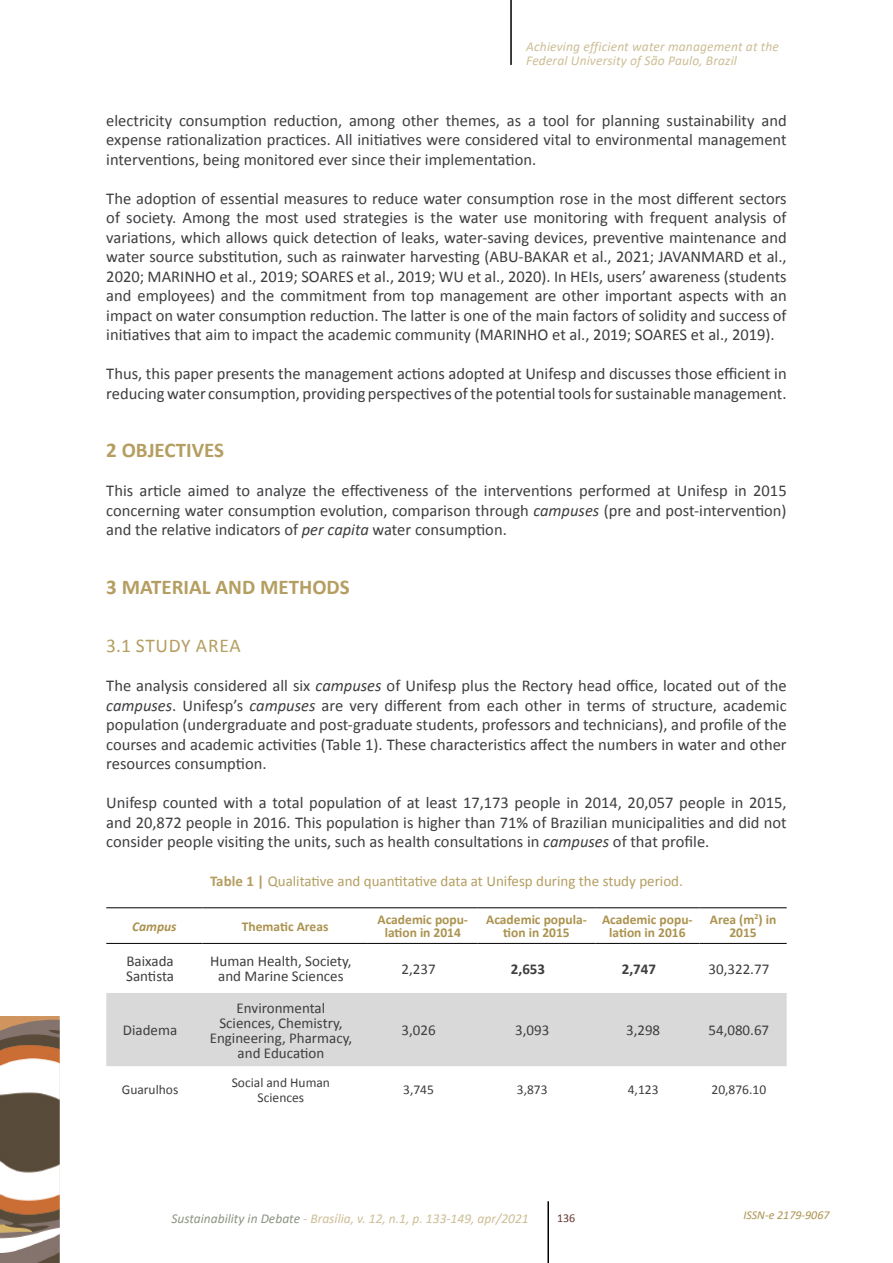
<style>
.page{position:relative;width:893px;height:1263px;background:#fff}
.page>*{position:absolute;margin:0;border:0;box-sizing:border-box;transform-origin:0 0}
.t1{font:700 21px "Calibri";color:#b49e61}
.t2{font:19.5px "Calibri";letter-spacing:.04em;color:#b49e61}
.t3{font:16.5px/19.5px "Calibri";color:#3e3d40;text-align:justify}
.t4{font:15px/15px "Calibri";color:#3e3d40;text-align:center}
.t5{font:15px "Calibri";color:#b49e61}
.t6{font:700 15px "Calibri";color:#3e3d40}
.t7{font:italic 13.5px/13.5px "Calibri";letter-spacing:.01em;color:#cdbe95}
.t8{font:700 13.5px/13.5px "Calibri";color:#ab934f;text-align:center}
.t9{font:13.5px/15px "Calibri";color:#3e3d40;text-align:center}
.t10{font:italic 700 13.5px "Calibri";color:#ab934f}
.t11{font:italic 12px "Calibri";color:#ab934f}
.t12{font:12px "Calibri";color:#673430}
.s1{font-style:italic}
.s2{font-weight:700}
.s3{color:#8b9583}
</style>
<div class="page">
<hr style="left:510px;top:0;width:2px;height:65px;background:#000">
<img style="left:0;top:1016px;width:60px;height:247px">
<hr style="left:547px;top:1201px;width:2px;height:62px;background:#000">
<div style="left:106px;top:993px;width:681px;height:73px;background:#d9d9d9"></div>
<hr style="left:106px;top:907px;width:96px;height:1px;background:#000">
<hr style="left:202px;top:907px;width:166px;height:1px;background:#000">
<hr style="left:368px;top:907px;width:110px;height:1px;background:#000">
<hr style="left:478px;top:907px;width:117px;height:1px;background:#000">
<hr style="left:595px;top:907px;width:104px;height:1px;background:#000">
<hr style="left:699px;top:907px;width:88px;height:1px;background:#000">
<hr style="left:106px;top:943px;width:96px;height:1px;background:#000">
<hr style="left:202px;top:943px;width:166px;height:1px;background:#000">
<hr style="left:368px;top:943px;width:110px;height:1px;background:#000">
<hr style="left:478px;top:943px;width:117px;height:1px;background:#000">
<hr style="left:595px;top:943px;width:104px;height:1px;background:#000">
<hr style="left:699px;top:943px;width:88px;height:1px;background:#000">
<p class="t7" style="left:526px;top:40px;width:254px">Achieving efficient water management at the<br>Federal University of São Paulo, Brazil</p>
<p class="t3" style="left:106px;top:111px;width:682px">electricity consumption reduction, among other themes, as a tool for planning sustainability and expense rationalization practices. All initiatives were considered vital to environmental management interventions, being monitored ever since their implementation.</p>
<p class="t3" style="left:106px;top:189px;width:682px">The adoption of essential measures to reduce water consumption rose in the most different sectors of society. Among the most used strategies is the water use monitoring with frequent analysis of variations, which allows quick detection of leaks, water-saving devices, preventive maintenance and water source substitution, such as rainwater harvesting (ABU-BAKAR et al., 2021; JAVANMARD et al., 2020; MARINHO et al., 2019; SOARES et al., 2019; WU et al., 2020). In HEIs, users’ awareness (students and employees) and the commitment from top management are other important aspects with an impact on water consumption reduction. The latter is one of the main factors of solidity and success of initiatives that aim to impact the academic community (MARINHO et al., 2019; SOARES et al., 2019).</p>
<p class="t3" style="left:106px;top:364px;width:682px">Thus, this paper presents the management actions adopted at Unifesp and discusses those efficient in reducing water consumption, providing perspectives of the potential tools for sustainable management.</p>
<p class="t1" style="left:106px;top:435px;width:119px">2 OBJECTIVES</p>
<p class="t3" style="left:106px;top:481px;width:682px">This article aimed to analyze the effectiveness of the interventions performed at Unifesp in 2015 concerning water consumption evolution, comparison through <span class="s1">campuses</span> (pre and post-intervention) and the relative indicators of <span class="s1">per capita</span> water consumption.</p>
<p class="t1" style="left:106px;top:572px;width:245px">3 MATERIAL AND METHODS</p>
<p class="t2" style="left:106px;top:634px;width:136px">3.1 STUDY AREA</p>
<p class="t3" style="left:106px;top:676px;width:682px">The analysis considered all six <span class="s1">campuses</span> of Unifesp plus the Rectory head office, located out of the <span class="s1">campuses</span>. Unifesp’s <span class="s1">campuses</span> are very different from each other in terms of structure, academic population (undergraduate and post-graduate students, professors and technicians), and profile of the courses and academic activities (Table 1). These characteristics affect the numbers in water and other resources consumption.</p>
<p class="t3" style="left:106px;top:793px;width:682px">Unifesp counted with a total population of at least 17,173 people in 2014, 20,057 people in 2015, and 20,872 people in 2016. This population is higher than 71% of Brazilian municipalities and did not consider people visiting the units, such as health consultations in <span class="s1">campuses</span> of that profile.</p>
<p class="t5" style="left:210px;top:872px;width:474px"><span class="s2">Table 1 |</span> Qualitative and quantitative data at Unifesp during the study period.</p>
<p class="t10" style="left:132px;top:917px;width:46px">Campus</p>
<p class="t8" style="left:242px;top:919px;width:88px">Thematic Areas</p>
<p class="t8" style="left:378px;top:912px;width:92px">Academic popu&shy;lation in 2014</p>
<p class="t8" style="left:486px;top:912px;width:102px">Academic popula&shy;tion in 2015</p>
<p class="t8" style="left:602px;top:912px;width:92px">Academic popu&shy;lation in 2016</p>
<p class="t8" style="left:710px;top:912px;width:68px">Area (m<sup>2</sup>) in<br>2015</p>
<p class="t4" style="left:126px;top:954px;width:49px;text-align:left">Baixada<br>Santista</p>
<p class="t4" style="left:210px;top:954px;width:143px">Human Health, Society, and Marine Sciences</p>
<p class="t4" style="left:401px;top:961px;width:36px">2,237</p>
<p class="t6" style="left:511px;top:958px;width:36px">2,653</p>
<p class="t6" style="left:622px;top:958px;width:36px">2,747</p>
<p class="t4" style="left:708px;top:961px;width:62px">30,322.77</p>
<p class="t4" style="left:123px;top:1023px;width:56px">Diadema</p>
<p class="t4" style="left:210px;top:1000px;width:144px">Environmental<br>Sciences, Chemistry,<br>Engineering, Pharmacy, and Education</p>
<p class="t4" style="left:401px;top:1023px;width:36px">3,026</p>
<p class="t4" style="left:515px;top:1023px;width:36px">3,093</p>
<p class="t4" style="left:626px;top:1023px;width:36px">3,298</p>
<p class="t4" style="left:708px;top:1023px;width:62px">54,080.67</p>
<p class="t9" style="left:122px;top:1082px;width:58px">Guarulhos</p>
<p class="t9" style="left:232px;top:1075px;width:100px">Social and Human<br>Sciences</p>
<p class="t9" style="left:403px;top:1082px;width:32px">3,745</p>
<p class="t9" style="left:517px;top:1082px;width:32px">3,873</p>
<p class="t9" style="left:628px;top:1082px;width:32px">4,123</p>
<p class="t9" style="left:711px;top:1082px;width:56px">20,876.10</p>
<p class="t7" style="left:171px;top:1211px;width:359px"><span class="s3">Sustainability in Debate</span> - Brasília, v. 12, n.1, p. 133-149, apr/2021</p>
<p class="t11" style="left:743px;top:1206px;width:88px">ISSN-e 2179-9067</p>
<p class="t12" style="left:557px;top:1210px;width:20px">136</p>
</div>
